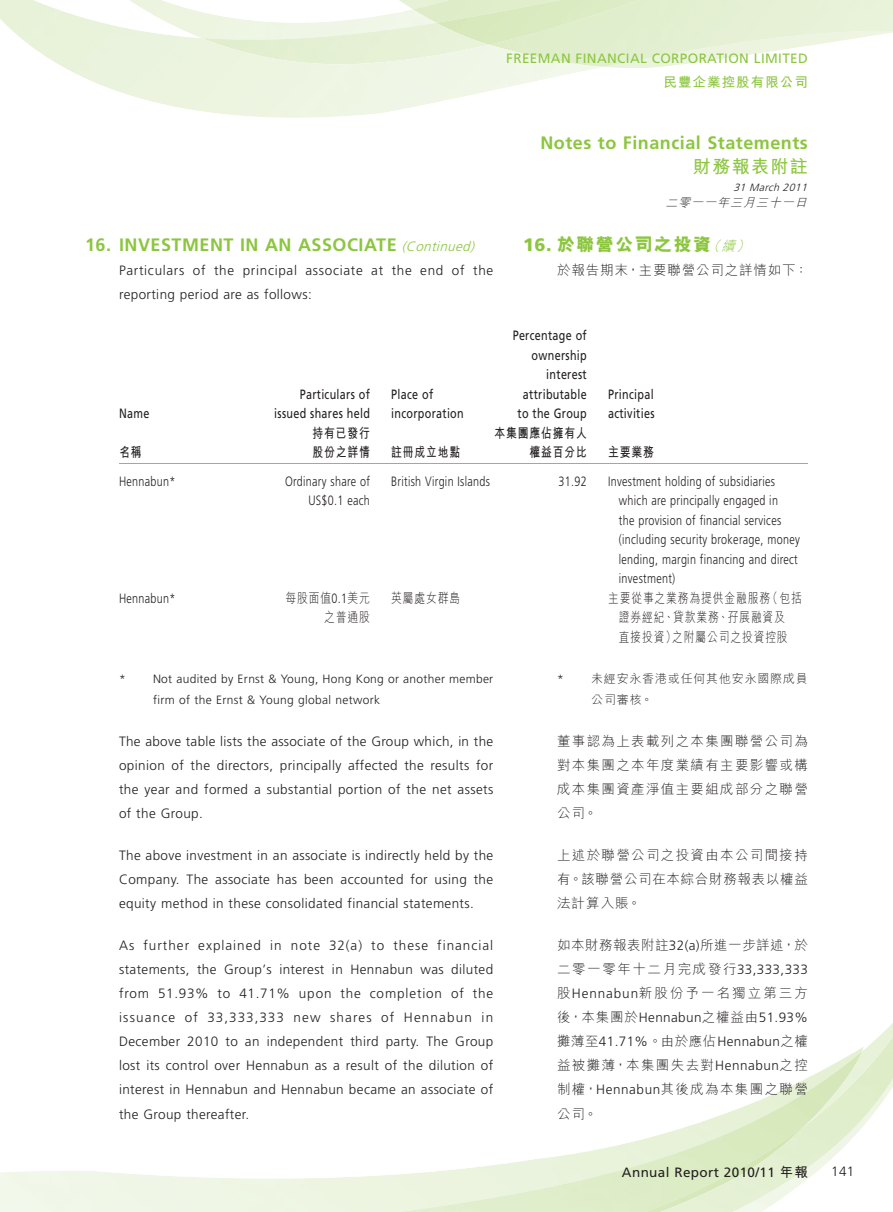
<style>
.page{position:relative;width:893px;height:1212px;background:#fff}
.page>*{position:absolute;margin:0;border:0;box-sizing:border-box;transform-origin:0 0}
.t1{font:700 18px "Frutiger LT Std";letter-spacing:.03em;color:#8cc63f}
.t2{font:18px "M Hei HK Xbold E Ten B5 H";letter-spacing:.08em;color:#8cc63f}
.t3{font:18px "M Hei HK Bold E Ten B5 H";letter-spacing:.08em;color:#8cc63f}
.t4{font:300 13.5px/24px "Frutiger LT Std";letter-spacing:.03em;color:#231f20;text-align:justify}
.t5{font:300 13.5px/19.5px "Frutiger LT Std";letter-spacing:.03em;color:#231f20;text-align:right;scale:.8 1}
.t6{font:13.5px/24px "M Hei HK Light E Ten B5 H";letter-spacing:.09em;color:#231f20;text-align:justify}
.t7{font:13.5px/19.5px "Frutiger LT Std";letter-spacing:.03em;color:#231f20;text-align:right;scale:.8 1}
.t8{font:300 13.5px/24px "Frutiger LT Std";letter-spacing:.05em;color:#231f20}
.t9{font:13.5px/19.5px "M Hei HK Light E Ten B5 H";letter-spacing:.09em;color:#231f20;text-align:right;scale:.8 1}
.t10{font:13.5px/19.5px "M Hei HK Bold E Ten B5 H";letter-spacing:.08em;color:#231f20;scale:.8 1}
.t11{font:13.5px "Frutiger LT Std";letter-spacing:.03em;color:#8cc63f}
.t12{font:13.5px "Frutiger LT Std";letter-spacing:.03em;color:#231f20}
.t13{font:13.5px "M Hei HK Light E Ten B5 H";letter-spacing:.06em;color:#231f20}
.t14{font:13.5px "M Hei HK Bold E Ten B5 H";letter-spacing:.08em;color:#8cc63f}
.t15{font:300 12px/21px "Frutiger LT Std";letter-spacing:.025em;color:#231f20}
.t16{font:12px/21px "M Hei HK Light E Ten B5 H";letter-spacing:.065em;color:#231f20}
.t17{font:italic 12px "M Hei HK Light E Ten B5 H";color:#231f20}
.t18{font:italic 300 10.5px "Frutiger LT Std";color:#231f20}
.s1{font-weight:300;font-style:italic;font-size:13.5px}
.s2{font-family:"Frutiger LT Std";font-weight:900}
.s3{font-family:"M Hei HK Light E Ten B5 H";font-style:italic;font-size:13.5px}
.s4{font-family:"Frutiger LT Std";font-weight:300}
.s5{font-family:"M Hei HK Light E Ten B5 H";font-weight:400}
.s6{font-family:"M Hei HK Bold E Ten B5 H"}
</style>
<div class="page">
<img style="left:881px;top:1023px;width:12px;height:12px">
<img style="left:864px;top:1035px;width:29px;height:90px">
<img style="left:399px;top:1051px;width:463px;height:161px">
<img style="left:644px;top:1124px;width:162px;height:88px">
<img style="left:127px;top:0;width:270px;height:40px">
<img style="left:201px;top:22px;width:196px;height:42px">
<img style="left:489px;top:0;width:404px;height:67px">
<img style="left:413px;top:0;width:23px;height:23px">
<img style="left:436px;top:0;width:206px;height:45px">
<hr style="left:119px;top:463px;width:136px;height:1px;background:#8cc63f">
<hr style="left:255px;top:463px;width:128px;height:1px;background:#8cc63f">
<hr style="left:383px;top:463px;width:110px;height:1px;background:#8cc63f">
<hr style="left:493px;top:463px;width:58px;height:1px;background:#8cc63f">
<hr style="left:551px;top:463px;width:57px;height:1px;background:#8cc63f">
<hr style="left:608px;top:463px;width:200px;height:1px;background:#8cc63f">
<p class="t11" style="left:506px;top:52px;width:303px">FREEMAN FINANCIAL CORPORATION LIMITED</p>
<p class="t14" style="left:663px;top:77px;width:146px">民豐企業控股有限公司</p>
<h1 class="t1" style="left:85px;top:236px;width:394px">16. INVESTMENT IN AN ASSOCIATE <span class="s1">(Continued)</span></h1>
<p class="t8" style="left:119px;top:259px;width:376px">Particulars of the principal associate at the end of the reporting period are as follows:</p>
<p class="t7" style="left:119px;top:405px;width:39px">Name</p>
<p class="t7" style="left:274px;top:385px;width:121px">Particulars of issued shares held</p>
<p class="t7" style="left:391px;top:385px;width:92px;text-align:left">Place of incorporation</p>
<h1 class="t1" style="left:540px;top:134px;width:269px">Notes to Financial Statements</h1>
<h1 class="t3" style="left:693px;top:159px;width:117px">財務報表附註</h1>
<p class="t18" style="left:733px;top:182px;width:78px">31 March 2011</p>
<p class="t17" style="left:665px;top:198px;width:146px">二零一一年三月三十一日</p>
<h1 class="t2" style="left:523px;top:237px;width:231px"><span class="s2">16.</span> 於聯營公司之投資<span class="s3">（續）</span></h1>
<p class="t13" style="left:557px;top:264px;width:252px">於報告期末，主要聯營公司之詳情如下：</p>
<p class="t7" style="left:513px;top:327px;width:94px">Percentage of ownership interest attributable to the Group</p>
<p class="t7" style="left:608px;top:385px;width:60px;text-align:left">Principal activities</p>
<p class="t10" style="left:119px;top:444px;width:30px">名稱</p>
<p class="t10" style="left:313px;top:425px;width:73px">持有已發行股份之詳情</p>
<p class="t10" style="left:391px;top:444px;width:88px">註冊成立地點</p>
<p class="t10" style="left:494px;top:425px;width:117px;text-align:right">本集團應佔擁有人權益百分比</p>
<p class="t10" style="left:608px;top:444px;width:59px">主要業務</p>
<p class="t5" style="left:119px;top:472px;width:72px">Hennabun*</p>
<p class="t5" style="left:285px;top:472px;width:108px">Ordinary share of<br>US$0.1 each</p>
<p class="t5" style="left:391px;top:472px;width:125px">British Virgin Islands</p>
<p class="t5" style="left:559px;top:472px;width:37px">31.92</p>
<p class="t5" style="left:619px;top:472px;width:228px;text-align:left;text-indent:-11px">Investment holding of subsidiaries which are principally engaged in<br>the provision of financial services (including security brokerage, money lending, margin financing and direct investment)</p>
<p class="t5" style="left:119px;top:589px;width:72px">Hennabun*</p>
<p class="t9" style="left:286px;top:590px;width:107px">每股面值<span class="s4">0.1</span>美元之普通股</p>
<p class="t9" style="left:391px;top:590px;width:88px">英屬處女群島</p>
<p class="t9" style="left:608px;top:590px;width:244px;text-align:center">主要從事之業務為提供金融服務（包括證券經紀、貸款業務、孖展融資及<br>直接投資）之附屬公司之投資控股</p>
<p class="t15" style="left:153px;top:669px;width:342px;text-indent:-34px">* Not audited by Ernst &amp; Young, Hong Kong or another member firm of the Ernst &amp; Young global network</p>
<p class="t4" style="left:119px;top:730px;width:376px">The above table lists the associate of the Group which, in the opinion of the directors, principally affected the results for the year and formed a substantial portion of the net assets of the Group.</p>
<p class="t4" style="left:119px;top:844px;width:376px">The above investment in an associate is indirectly held by the Company. The associate has been accounted for using the equity method in these consolidated financial statements.</p>
<p class="t4" style="left:119px;top:934px;width:376px">As further explained in note 32(a) to these financial statements, the Group’s interest in Hennabun was diluted from 51.93% to 41.71% upon the completion of the issuance of 33,333,333 new shares of Hennabun in December 2010 to an independent third party. The Group lost its control over Hennabun as a result of the dilution of interest in Hennabun and Hennabun became an associate of the Group thereafter.</p>
<p class="t16" style="left:591px;top:670px;width:218px;text-indent:-34px"><span class="s4">*</span> 未經安永香港或任何其他安永國際成員公司審核。</p>
<p class="t6" style="left:557px;top:731px;width:252px">董事認為上表載列之本集團聯營公司為對本集團之本年度業績有主要影響或構成本集團資產淨值主要組成部分之聯營公司。</p>
<p class="t6" style="left:557px;top:845px;width:252px">上述於聯營公司之投資由本公司間接持有。該聯營公司在本綜合財務報表以權益法計算入賬。</p>
<p class="t6" style="left:557px;top:935px;width:252px">如本財務報表附註<span class="s4">32(a)</span>所進一步詳述，於二零一零年十二月完成發行<span class="s4">33,333,333</span>股<span class="s4">Hennabun</span>新股份予一名獨立第三方</p>
<p class="t4" style="left:557px;top:1006px;width:252px"><span class="s5">後，本集團於</span>Hennabun<span class="s5">之權益由</span>51.93%<span class="s5">攤薄至</span>41.71%<span class="s5">。由於應佔</span>Hennabun<span class="s5">之權</span></p>
<p class="t6" style="left:557px;top:1055px;width:252px">益被攤薄，本集團失去對<span class="s4">Hennabun</span>之控制權，<span class="s4">Hennabun</span>其後成為本集團之聯營公司。</p>
<p class="t12" style="left:622px;top:1166px;width:187px">Annual Report 2010/11 <span class="s6">年報</span></p>
<p class="t4" style="left:831px;top:1160px;width:25px">141</p>
</div>
